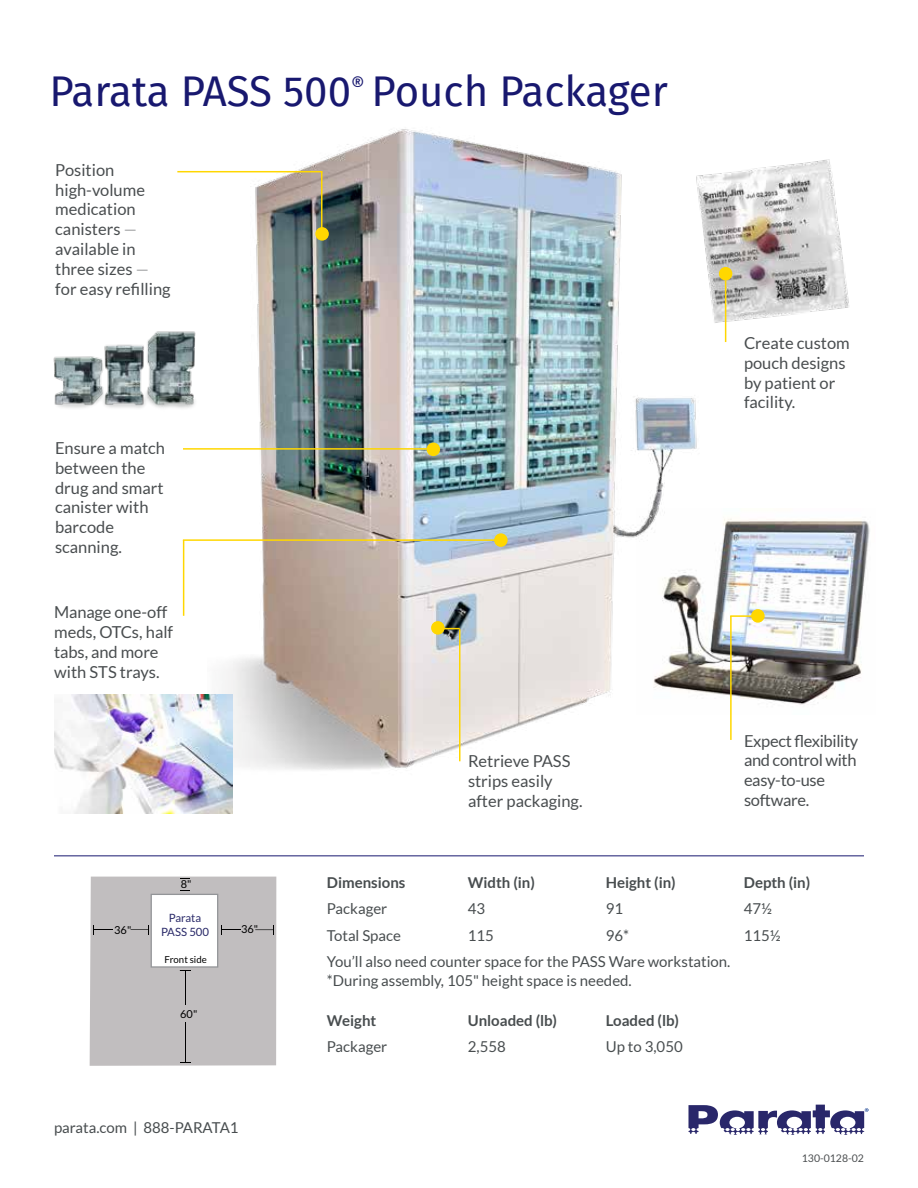
<style>
.page{position:relative;width:918px;height:1188px;background:#fff}
.page>*{position:absolute;margin:0;border:0;box-sizing:border-box;transform-origin:0 0}
.t1{font:42px "Fira Sans";color:#18186f}
.t2{font:16.5px/19.8px "Lato";color:#494d4f}
.t3{font:16.5px/19.8px "Lato";letter-spacing:-.02em;color:#494d4f}
.t4{font:15px/19.5px "Lato";color:#484d4f}
.t5{font:700 15px "Lato";color:#484d4f}
.t6{font:11.4px/13.6px "Lato";color:#2a2a69;text-align:center}
.t7{font:10.95px "Lato";color:#000}
.t8{font:10.5px "Lato";color:#4a4d4f}
.t9{font:9.6px "Lato";color:#000}
.s1{font-weight:300}
</style>
<div class="page">
<img style="left:718px;top:518px;width:152px;height:187px">
<img style="left:208px;top:129px;width:510px;height:679px">
<img style="left:689px;top:158px;width:160px;height:168px">
<svg style="left:689px;top:1105px;width:179px;height:30px"></svg>
<div style="left:315px;top:227px;width:14px;height:14px;background:#ffd700;border-radius:50%"></div>
<div style="left:719px;top:267px;width:13px;height:13px;background:#ffd700;border-radius:50%"></div>
<div style="left:751px;top:609px;width:14px;height:14px;background:#ffd700;border-radius:50%"></div>
<hr style="left:725px;top:280px;width:1px;height:62px;background:#ffd700">
<hr style="left:459px;top:629px;width:1px;height:132px;background:#ffd700">
<hr style="left:54px;top:855px;width:810px;height:1px;background:#18186f">
<hr style="left:183px;top:539px;width:318px;height:2px;background:#ffd700">
<div style="left:427px;top:443px;width:13px;height:13px;background:#ffd700;border-radius:50%"></div>
<svg style="left:445px;top:628px;width:15px;height:1px"></svg>
<div style="left:494px;top:533px;width:14px;height:14px;background:#ffd700;border-radius:50%"></div>
<hr style="left:183px;top:448px;width:245px;height:2px;background:#ffd700">
<hr style="left:177px;top:171px;width:145px;height:1px;background:#ffd700">
<hr style="left:730px;top:616px;width:2px;height:124px;background:#ffd700">
<div style="left:431px;top:621px;width:14px;height:14px;background:#ffd700;border-radius:50%"></div>
<hr style="left:730px;top:615px;width:29px;height:2px;background:#ffd700">
<hr style="left:321px;top:172px;width:1px;height:59px;background:#ffd700">
<hr style="left:183px;top:540px;width:1px;height:76px;background:#ffd700">
<img style="left:54px;top:695px;width:178px;height:119px">
<svg style="left:90px;top:877px;width:186px;height:189px;background:#c8c6c7"></svg>
<img style="left:53px;top:309px;width:157px;height:114px">
<h1 class="t1" style="left:50px;top:60px;width:620px">Parata PASS 500<sup>®</sup> Pouch Packager</h1>
<p class="t2" style="left:55px;top:160px;width:117px">Position high-volume medication canisters <span class="s1">— </span>available in three sizes <span class="s1">— </span>for easy refilling</p>
<p class="t2" style="left:55px;top:438px;width:112px">Ensure a match between the drug and smart canister with barcode scanning.</p>
<p class="t2" style="left:54px;top:602px;width:121px">Manage one-off meds, OTCs, half tabs, and more with STS trays.</p>
<p class="t7" style="left:181px;top:878px;width:12px">8"</p>
<p class="t6" style="left:161px;top:911px;width:50px">Parata<br>PASS 500</p>
<p class="t7" style="left:114px;top:924px;width:19px">36"</p>
<p class="t7" style="left:241px;top:923px;width:19px">36"</p>
<p class="t9" style="left:165px;top:954px;width:44px">Front side</p>
<p class="t7" style="left:180px;top:1008px;width:19px">60"</p>
<p class="t4" style="left:54px;top:1118px;width:186px">parata.com | 888-PARATA1</p>
<p class="t2" style="left:468px;top:751px;width:116px">Retrieve PASS strips easily after packaging.</p>
<p class="t2" style="left:744px;top:333px;width:107px">Create custom pouch designs by patient or facility.</p>
<p class="t3" style="left:744px;top:731px;width:116px">Expect flexibility and control with easy-to-use software.</p>
<p class="t5" style="left:327px;top:874px;width:80px">Dimensions</p>
<p class="t5" style="left:468px;top:874px;width:69px">Width (in)</p>
<p class="t5" style="left:606px;top:874px;width:71px">Height (in)</p>
<p class="t5" style="left:744px;top:874px;width:68px">Depth (in)</p>
<p class="t4" style="left:327px;top:899px;width:62px">Packager</p>
<p class="t4" style="left:468px;top:899px;width:19px">43</p>
<p class="t4" style="left:606px;top:899px;width:19px">91</p>
<p class="t4" style="left:744px;top:899px;width:30px">47½</p>
<p class="t4" style="left:327px;top:925px;width:76px">Total Space</p>
<p class="t4" style="left:468px;top:925px;width:28px">115</p>
<p class="t4" style="left:606px;top:925px;width:25px">96*</p>
<p class="t4" style="left:744px;top:925px;width:38px">115½</p>
<p class="t4" style="left:327px;top:952px;width:405px">You’ll also need counter space for the PASS Ware workstation. *During assembly, 105" height space is needed.</p>
<p class="t5" style="left:327px;top:1012px;width:51px">Weight</p>
<p class="t5" style="left:468px;top:1012px;width:91px">Unloaded (lb)</p>
<p class="t5" style="left:606px;top:1012px;width:75px">Loaded (lb)</p>
<p class="t4" style="left:327px;top:1037px;width:62px">Packager</p>
<p class="t4" style="left:468px;top:1037px;width:39px">2,558</p>
<p class="t4" style="left:606px;top:1037px;width:78px">Up to 3,050</p>
<p class="t8" style="left:802px;top:1152px;width:64px">130-0128-02</p>
</div>
